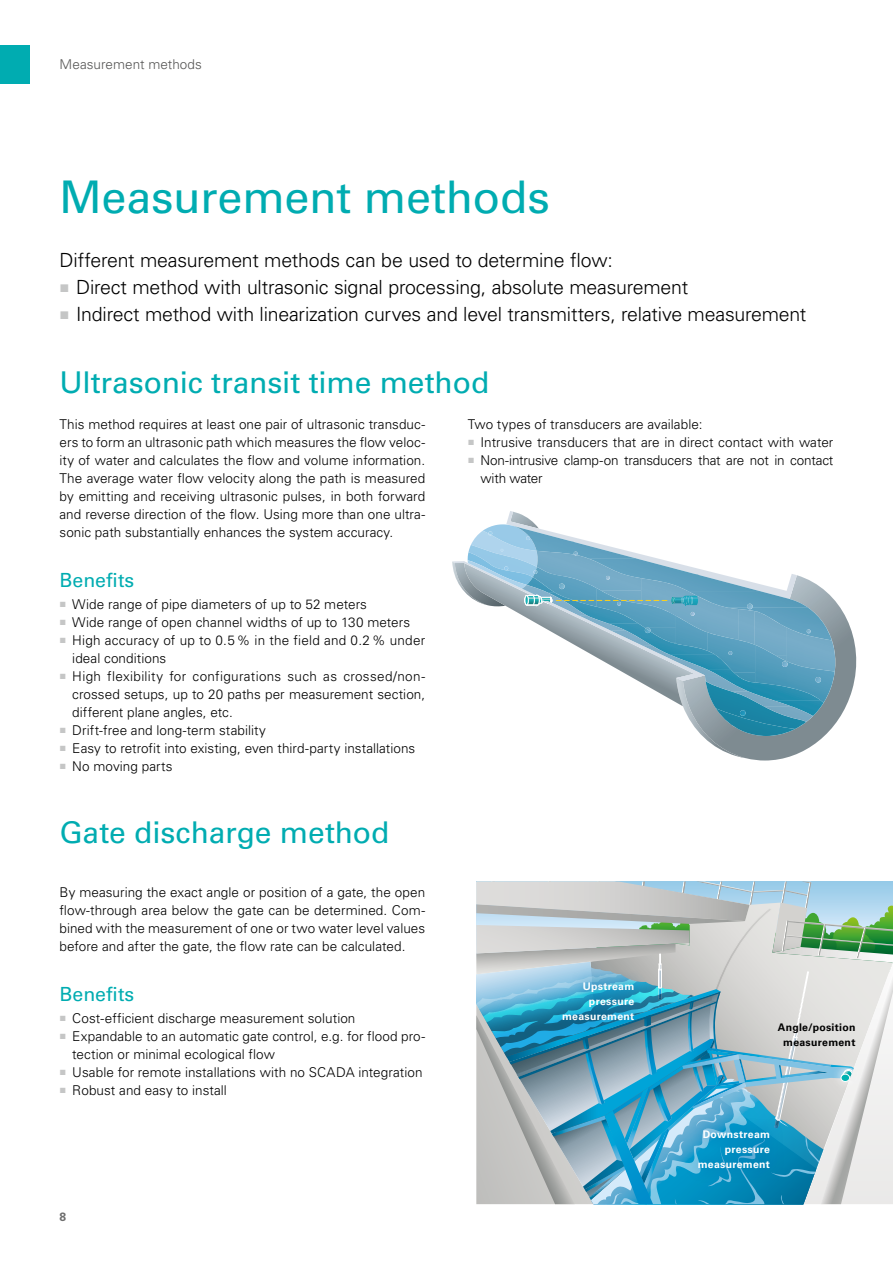
<style>
.page{position:relative;width:893px;height:1263px;background:#fff}
.page>*{position:absolute;margin:0;border:0;box-sizing:border-box;transform-origin:0 0}
.t1{font:45px "Univers LT Std";letter-spacing:-.005em;color:#00acb1}
.t2{font:30px "Univers LT Std";letter-spacing:-.005em;color:#00acb1}
.t3{font:300 19.5px "Univers LT Std";letter-spacing:-.01em;color:#000}
.t4{font:19.5px "Univers LT Std";color:#00acb1}
.t5{font:300 13.5px/18px "Univers LT Std";letter-spacing:.005em;color:#000;text-align:justify}
.t6{font:300 13.5px/18px "Univers LT Std";letter-spacing:-.015em;color:#000}
.t7{font:300 13.5px "Univers LT Std";letter-spacing:.005em;color:#565655}
.t8{font:700 12px "Univers LT Std";color:#6e6e6e}
.t9{font:700 10.5px/15px "Univers LT Std";letter-spacing:.025em;color:#fff;text-align:right}
.t10{font:700 10.5px/15px "Univers LT Std";letter-spacing:.025em;color:#000;text-align:center}
.s1{font-family:"Arial";font-weight:400;font-size:16.5px;color:#c5c6c6}
</style>
<div class="page">
<svg style="left:476px;top:881px;width:417px;height:323px;background:#a2c0c8"></svg>
<div style="left:841px;top:1074px;width:9px;height:7px;background:#00b2b2;border:1px solid #fff;border-radius:50%"></div>
<div style="left:0;top:45px;width:30px;height:39px;background:#00acb1"></div>
<div style="left:547px;top:967px;width:102px;height:68px;background:#036faf;opacity:.5"></div>
<div style="left:683px;top:1115px;width:102px;height:69px;background:#036faf;opacity:.5"></div>
<svg style="left:452px;top:511px;width:405px;height:249px"></svg>
<p class="t7" style="left:60px;top:56px;width:144px">Measurement methods</p>
<h1 class="t1" style="left:60px;top:170px;width:492px">Measurement methods</h1>
<h3 class="t3" style="left:60px;top:248px;width:555px">Different measurement methods can be used to determine flow:</h3>
<h3 class="t3" style="left:60px;top:275px;width:630px"><span class="s1">■</span> Direct method with ultrasonic signal processing, absolute measurement</h3>
<h3 class="t3" style="left:60px;top:302px;width:748px"><span class="s1">■</span> Indirect method with linearization curves and level transmitters, relative measurement</h3>
<h2 class="t2" style="left:60px;top:365px;width:431px">Ultrasonic transit time method</h2>
<p class="t5" style="left:60px;top:415px;width:367px">This method requires at least one pair of ultrasonic transduc&shy;ers to form an ultrasonic path which measures the flow veloc&shy;ity of water and calculates the flow and volume information.<br>The average water flow velocity along the path is measured by emitting and receiving ultrasonic pulses, in both forward and reverse direction of the flow. Using more than one ultra&shy;sonic path substantially enhances the system accuracy.</p>
<p class="t5" style="left:468px;top:415px;width:236px">Two types of transducers are available:</p>
<p class="t5" style="left:468px;top:433px;width:367px"><sup>■</sup> Intrusive transducers that are in direct contact with water</p>
<p class="t6" style="left:480px;top:451px;width:354px;text-indent:-13px"><sup>■</sup> Non-intrusive clamp-on transducers that are not in contact with water</p>
<h3 class="t4" style="left:60px;top:568px;width:76px">Benefits</h3>
<p class="t5" style="left:60px;top:595px;width:309px"><sup>■</sup> Wide range of pipe diameters of up to 52 meters</p>
<p class="t5" style="left:60px;top:613px;width:352px"><sup>■</sup> Wide range of open channel widths of up to 130 meters</p>
<p class="t5" style="left:72px;top:631px;width:354px;text-indent:-13px"><sup>■</sup> High accuracy of up to 0.5% in the field and 0.2% under ideal conditions</p>
<p class="t5" style="left:72px;top:667px;width:354px;text-indent:-13px"><sup>■</sup> High flexibility for configurations such as crossed/non&shy;crossed setups, up to 20 paths per measurement section, different plane angles, etc.</p>
<p class="t5" style="left:60px;top:721px;width:208px"><sup>■</sup> Drift-free and long-term stability</p>
<p class="t5" style="left:60px;top:739px;width:357px"><sup>■</sup> Easy to retrofit into existing, even third-party installations</p>
<p class="t5" style="left:60px;top:757px;width:115px"><sup>■</sup> No moving parts</p>
<h2 class="t2" style="left:60px;top:815px;width:332px">Gate discharge method</h2>
<p class="t5" style="left:60px;top:883px;width:367px">By measuring the exact angle or position of a gate, the open flow-through area below the gate can be determined. Com&shy;bined with the measurement of one or two water level values before and after the gate, the flow rate can be calculated.</p>
<h3 class="t4" style="left:60px;top:982px;width:76px">Benefits</h3>
<p class="t5" style="left:60px;top:1009px;width:297px"><sup>■</sup> Cost-efficient discharge measurement solution</p>
<p class="t5" style="left:72px;top:1027px;width:354px;text-indent:-13px"><sup>■</sup> Expandable to an automatic gate control, e.g. for flood pro&shy;tection or minimal ecological flow</p>
<p class="t5" style="left:60px;top:1063px;width:364px"><sup>■</sup> Usable for remote installations with no SCADA integration</p>
<p class="t5" style="left:60px;top:1081px;width:169px"><sup>■</sup> Robust and easy to install</p>
<p class="t8" style="left:60px;top:1210px;width:8px">8</p>
<p class="t9" style="left:562px;top:979px;width:74px">Upstream pressure measurement</p>
<p class="t10" style="left:778px;top:1019px;width:79px">Angle/position measurement</p>
<p class="t9" style="left:698px;top:1127px;width:74px">Downstream pressure measurement</p>
</div>
